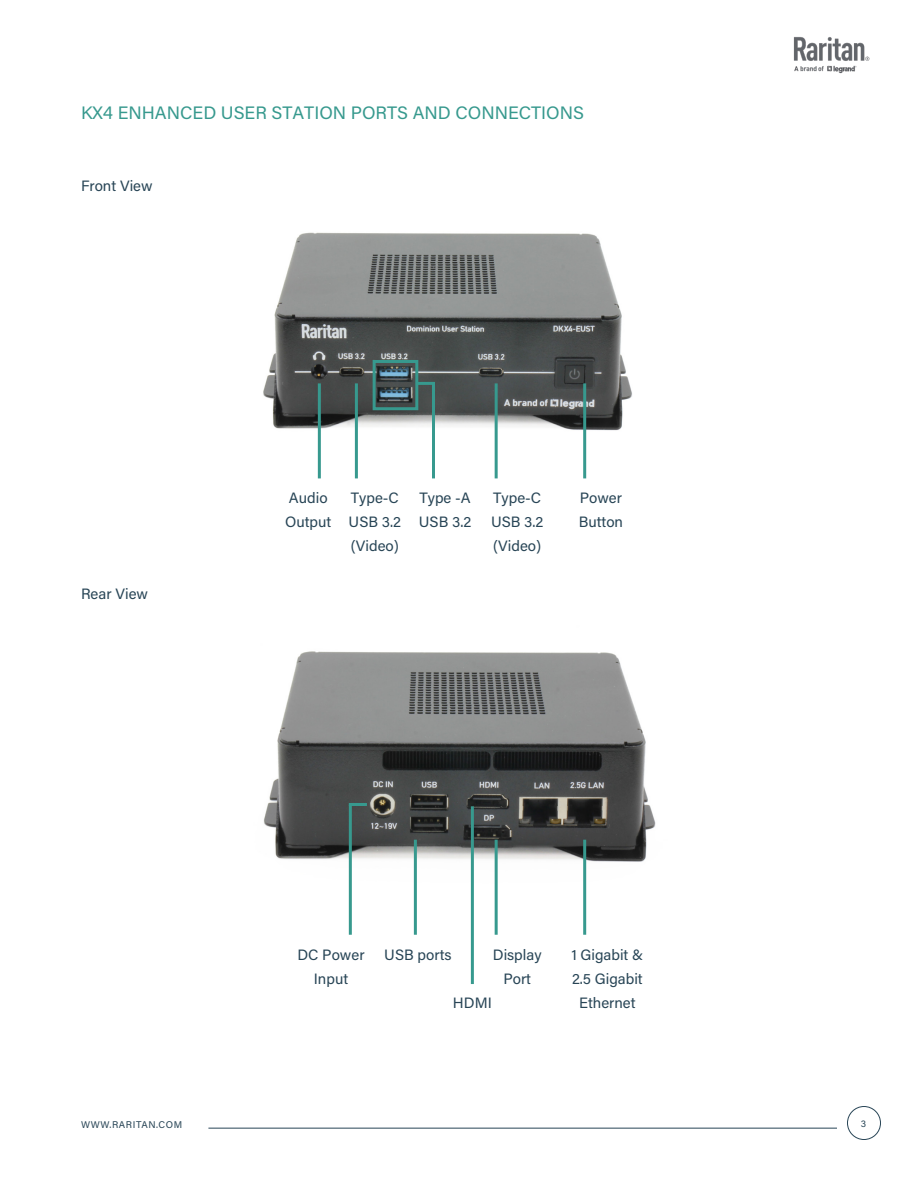
<style>
.page{position:relative;width:918px;height:1188px;background:#fff}
.page>*{position:absolute;margin:0;border:0;box-sizing:border-box;transform-origin:0 0}
.t1{font:18px "Acumin Pro";color:#37998e}
.t2{font:15px/24px "Acumin Pro";color:#284556}
.t3{font:9.75px "Acumin Pro";letter-spacing:.06em;color:#284556}
</style>
<div class="page">
<hr style="left:208px;top:1128px;width:629px;height:1px;background:#284556">
<div style="left:847px;top:1106px;width:34px;height:34px;border:1px solid #284556;border-radius:50%"></div>
<img style="left:793px;top:37px;width:77px;height:37px">
<img style="left:263px;top:232px;width:369px;height:232px">
<img style="left:263px;top:651px;width:393px;height:249px">
<hr style="left:318px;top:383px;width:3px;height:95px;background:#37998e">
<hr style="left:355px;top:383px;width:3px;height:95px;background:#37998e">
<hr style="left:432px;top:383px;width:3px;height:95px;background:#37998e">
<hr style="left:495px;top:383px;width:3px;height:95px;background:#37998e">
<hr style="left:583px;top:383px;width:3px;height:95px;background:#37998e">
<hr style="left:417px;top:382px;width:18px;height:3px;background:#37998e">
<div style="left:373px;top:360px;width:45px;height:50px;border:3px solid #37998e"></div>
<hr style="left:471px;top:806px;width:3px;height:178px;background:#37998e">
<hr style="left:414px;top:840px;width:3px;height:95px;background:#37998e">
<hr style="left:349px;top:804px;width:3px;height:131px;background:#37998e">
<hr style="left:495px;top:840px;width:3px;height:95px;background:#37998e">
<hr style="left:583px;top:840px;width:3px;height:95px;background:#37998e">
<hr style="left:349px;top:803px;width:18px;height:3px;background:#37998e">
<p class="t1" style="left:81px;top:100px;width:505px">KX4 ENHANCED USER STATION PORTS AND CONNECTIONS</p>
<p class="t2" style="left:81px;top:173px;width:73px">Front View</p>
<p class="t2" style="left:81px;top:581px;width:69px">Rear View</p>
<p class="t2" style="left:285px;top:486px;width:48px">Audio<br>Output</p>
<p class="t2" style="left:349px;top:486px;width:54px">Type-C<br>USB 3.2</p>
<p class="t2" style="left:351px;top:534px;width:49px">(Video)</p>
<p class="t2" style="left:491px;top:486px;width:54px">Type-C<br>USB 3.2</p>
<p class="t2" style="left:493px;top:534px;width:49px">(Video)</p>
<p class="t2" style="left:419px;top:486px;width:54px">Type -A<br>USB 3.2</p>
<p class="t2" style="left:579px;top:486px;width:46px">Power<br>Button</p>
<p class="t2" style="left:297px;top:942px;width:69px">DC Power</p>
<p class="t2" style="left:314px;top:966px;width:36px">Input</p>
<p class="t2" style="left:384px;top:942px;width:69px">USB ports</p>
<p class="t2" style="left:493px;top:942px;width:50px">Display</p>
<p class="t2" style="left:503px;top:966px;width:29px">Port</p>
<p class="t2" style="left:453px;top:990px;width:40px">HDMI</p>
<p class="t2" style="left:571px;top:942px;width:74px">1 Gigabit &amp;</p>
<p class="t2" style="left:572px;top:966px;width:72px">2.5 Gigabit</p>
<p class="t2" style="left:579px;top:990px;width:58px">Ethernet</p>
<p class="t3" style="left:81px;top:1118px;width:103px">WWW.RARITAN.COM</p>
<p class="t3" style="left:861px;top:1116px;width:7px">3</p>
</div>
